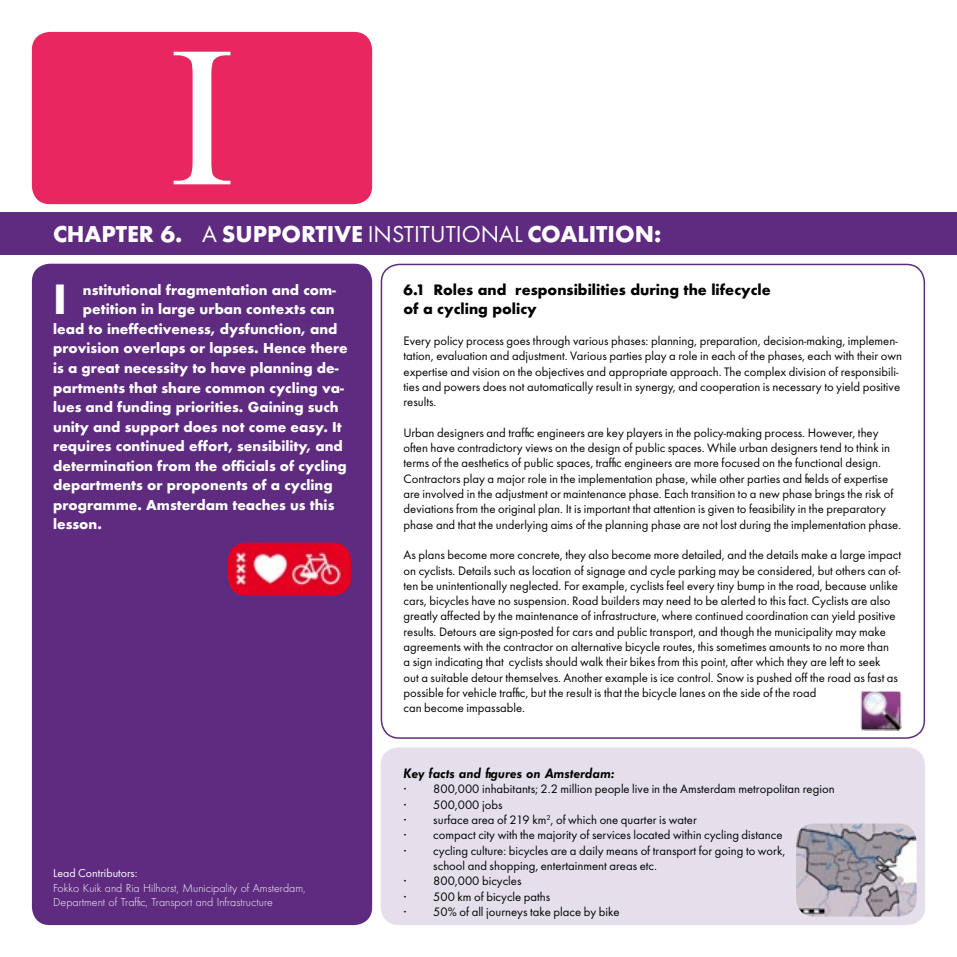
<style>
.page{position:relative;width:957px;height:957px;background:#fff}
.page>*{position:absolute;margin:0;border:0;box-sizing:border-box;transform-origin:0 0}
.t1{font:44.25px "Futura Bld";color:#fff}
.t2{font:24px "Futura Bld";color:#fff}
.t3{font:15.75px "Futura Bld";color:#000}
.t4{font:15px "Futura Bld";color:#fff}
.t5{font:14.25px "Futura Dem Bld Itl";color:#000}
.t6{font:12.75px/15.3px "Futura";color:#000}
.t7{font:12px "Futura Lgt";color:#fff}
.t8{font:12px "Futura";color:#fff}
.s1{font-family:"Futura"}
</style>
<div class="page">
<div style="left:32px;top:264px;width:340px;height:661px;background:#5e2b80;border-radius:18px"></div>
<div style="left:0;top:213px;width:957px;height:42px;background:#5e2b80"></div>
<div style="left:381px;top:264px;width:544px;height:475px;border:2px solid #5e2b80;border-radius:18px"></div>
<div style="left:32px;top:32px;width:340px;height:172px;background:#e82660;border-radius:18px"></div>
<svg style="left:174px;top:52px;width:56px;height:132px"></svg>
<img style="left:228px;top:543px;width:123px;height:52px">
<div style="left:381px;top:747px;width:544px;height:178px;background:#e5dfeb;border-radius:18px"></div>
<img style="left:796px;top:823px;width:120px;height:93px">
<img style="left:860px;top:690px;width:41px;height:40px">
<p class="t2" style="left:53px;top:218px;width:609px">CHAPTER 6. <span class="s1">A</span> SUPPORTIVE <span class="s1">INSTITUTIONAL</span> COALITION:</p>
<p class="t4" style="left:83px;top:280px;width:255px">nstitutional fragmentation and com-</p>
<p class="t4" style="left:83px;top:299px;width:253px">petition in large urban contexts can</p>
<p class="t4" style="left:53px;top:319px;width:286px">lead to ineffectiveness, dysfunction, and</p>
<p class="t4" style="left:53px;top:338px;width:296px">provision overlaps or lapses. Hence there</p>
<p class="t4" style="left:53px;top:358px;width:287px">is a great necessity to have planning de-</p>
<p class="t4" style="left:53px;top:377px;width:292px">partments that share common cycling va-</p>
<p class="t4" style="left:53px;top:397px;width:287px">lues and funding priorities. Gaining such</p>
<p class="t4" style="left:53px;top:416px;width:290px">unity and support does not come easy. It</p>
<p class="t4" style="left:53px;top:436px;width:291px">requires continued effort, sensibility, and</p>
<p class="t4" style="left:53px;top:455px;width:295px">determination from the officials of cycling</p>
<p class="t4" style="left:53px;top:475px;width:281px">departments or proponents of a cycling</p>
<p class="t4" style="left:53px;top:494px;width:283px">programme. Amsterdam teaches us this</p>
<p class="t4" style="left:53px;top:514px;width:50px">lesson.</p>
<p class="t1" style="left:53px;top:270px;width:15px">I</p>
<p class="t8" style="left:53px;top:865px;width:86px">Lead Contributors:</p>
<p class="t7" style="left:53px;top:880px;width:254px">Fokko Kuik and Ria Hilhorst, Municipality of Amsterdam,</p>
<p class="t7" style="left:53px;top:894px;width:221px">Department of Traffic, Transport and Infrastructure</p>
<p class="t3" style="left:403px;top:280px;width:369px">6.1 Roles and responsibilities during the lifecycle</p>
<p class="t3" style="left:403px;top:299px;width:135px">of a cycling policy</p>
<p class="t6" style="left:403px;top:334px;width:500px">Every policy process goes through various phases: planning, preparation, decision-making, implemen&shy;tation, evaluation and adjustment. Various parties play a role in each of the phases, each with their own expertise and vision on the objectives and appropriate approach. The complex division of responsibili&shy;ties and powers does not automatically result in synergy, and cooperation is necessary to yield positive results.</p>
<p class="t6" style="left:403px;top:426px;width:499px">Urban designers and traffic engineers are key players in the policy-making process. However, they often have contradictory views on the design of public spaces. While urban designers tend to think in terms of the aesthetics of public spaces, traffic engineers are more focused on the functional design.<br>Contractors play a major role in the implementation phase, while other parties and fields of expertise are involved in the adjustment or maintenance phase. Each transition to a new phase brings the risk of deviations from the original plan. It is important that attention is given to feasibility in the preparatory phase and that the underlying aims of the planning phase are not lost during the implementation phase.</p>
<p class="t6" style="left:403px;top:548px;width:499px">As plans become more concrete, they also become more detailed, and the details make a large impact on cyclists. Details such as location of signage and cycle parking may be considered, but others can of&shy;ten be unintentionally neglected. For example, cyclists feel every tiny bump in the road, because unlike cars, bicycles have no suspension. Road builders may need to be alerted to this fact. Cyclists are also greatly affected by the maintenance of infrastructure, where continued coordination can yield positive results. Detours are sign-posted for cars and public transport, and though the municipality may make agreements with the contractor on alternative bicycle routes, this sometimes amounts to no more than</p>
<p class="t6" style="left:403px;top:655px;width:496px">a sign indicating that cyclists should walk their bikes from this point, after which they are left to seek out a suitable detour themselves. Another example is ice control. Snow is pushed off the road as fast as possible for vehicle traffic, but the result is that the bicycle lanes on the side of the road</p>
<p class="t6" style="left:403px;top:701px;width:123px">can become impassable.</p>
<p class="t5" style="left:403px;top:764px;width:213px">Key facts and figures on Amsterdam:</p>
<p class="t6" style="left:403px;top:782px;width:432px">• 800,000 inhabitants; 2.2 million people live in the Amsterdam metropolitan region</p>
<p class="t6" style="left:403px;top:798px;width:100px">• 500,000 jobs</p>
<p class="t6" style="left:403px;top:813px;width:295px">• surface area of 219 km<sup>2</sup>, of which one quarter is water</p>
<p class="t6" style="left:403px;top:828px;width:380px">• compact city with the majority of services located within cycling distance</p>
<p class="t6" style="left:403px;top:843px;width:383px">• cycling culture: bicycles are a daily means of transport for going to work,</p>
<p class="t6" style="left:433px;top:859px;width:225px">school and shopping, entertainment areas etc.</p>
<p class="t6" style="left:403px;top:874px;width:119px">• 800,000 bicycles</p>
<p class="t6" style="left:403px;top:889px;width:148px">• 500 km of bicycle paths</p>
<p class="t6" style="left:403px;top:905px;width:218px">• 50% of all journeys take place by bike</p>
</div>
